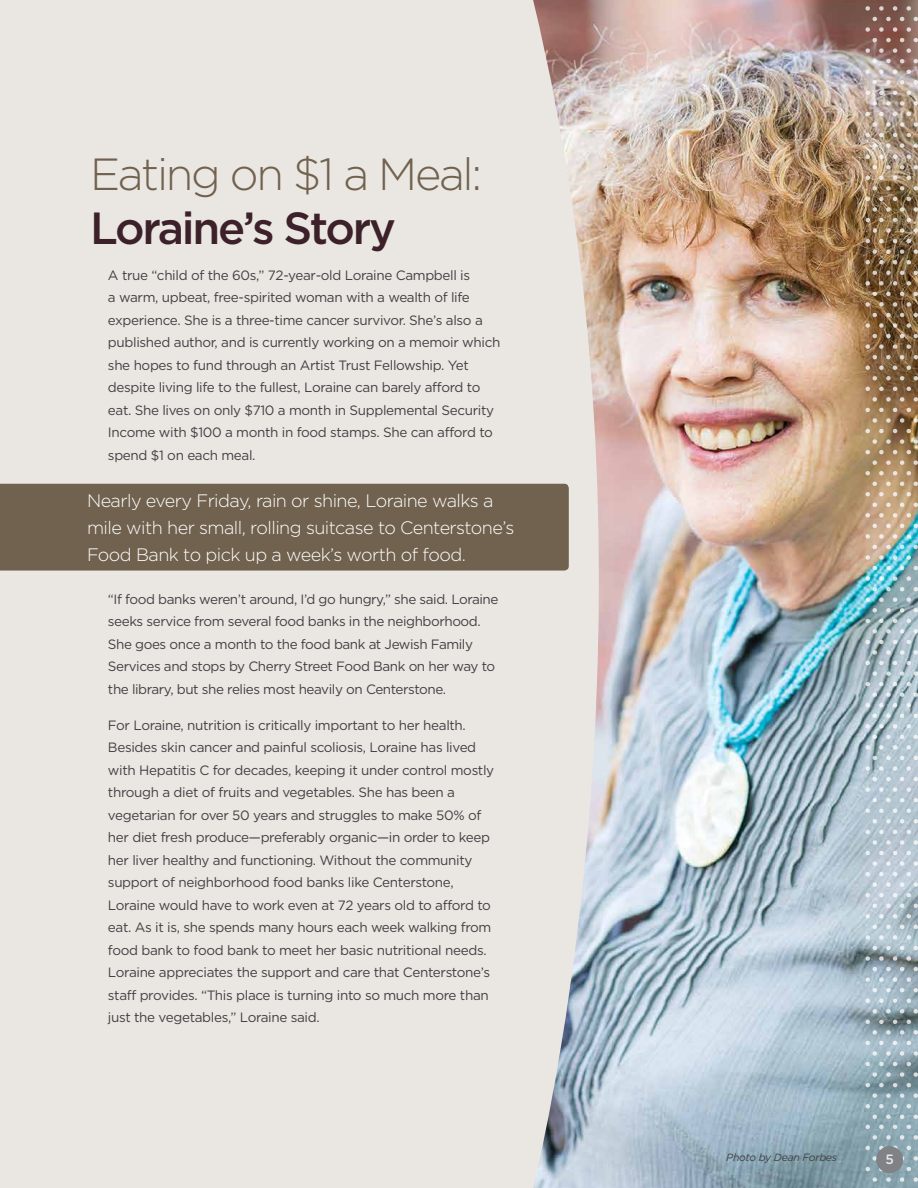
<style>
.page{position:relative;width:918px;height:1188px;background:#eae7e3}
.page>*{position:absolute;margin:0;border:0;box-sizing:border-box;transform-origin:0 0}
.t1{font:300 45px "Gotham";letter-spacing:-.05em;color:#71624f}
.t2{font:500 45px "Gotham";letter-spacing:-.05em;color:#3c212a}
.t3{font:300 18px/27px "Gotham";letter-spacing:-.03em;color:#fff}
.t4{font:13.5px/22.5px "Gotham";letter-spacing:-.025em;color:#414042}
.t5{font:500 13.5px "Gotham";color:#ebe8e6}
.t6{font:italic 10.5px "Gotham";letter-spacing:-.025em;color:#414042}
</style>
<div class="page">
<img style="left:533px;top:0;width:385px;height:1188px">
<svg style="left:864px;top:819px;width:54px;height:5px"></svg>
<svg style="left:864px;top:808px;width:54px;height:5px"></svg>
<svg style="left:864px;top:798px;width:54px;height:4px"></svg>
<svg style="left:864px;top:787px;width:54px;height:5px"></svg>
<svg style="left:864px;top:777px;width:54px;height:4px"></svg>
<svg style="left:864px;top:766px;width:54px;height:5px"></svg>
<svg style="left:864px;top:756px;width:54px;height:4px"></svg>
<svg style="left:864px;top:745px;width:54px;height:5px"></svg>
<svg style="left:864px;top:735px;width:54px;height:4px"></svg>
<svg style="left:864px;top:724px;width:54px;height:5px"></svg>
<svg style="left:864px;top:714px;width:54px;height:4px"></svg>
<svg style="left:864px;top:703px;width:54px;height:4px"></svg>
<svg style="left:864px;top:692px;width:54px;height:5px"></svg>
<svg style="left:864px;top:682px;width:54px;height:4px"></svg>
<svg style="left:864px;top:671px;width:54px;height:5px"></svg>
<svg style="left:864px;top:661px;width:54px;height:4px"></svg>
<svg style="left:864px;top:650px;width:54px;height:5px"></svg>
<svg style="left:864px;top:640px;width:54px;height:4px"></svg>
<svg style="left:864px;top:629px;width:54px;height:5px"></svg>
<svg style="left:864px;top:619px;width:54px;height:4px"></svg>
<svg style="left:864px;top:608px;width:54px;height:5px"></svg>
<svg style="left:864px;top:597px;width:54px;height:5px"></svg>
<svg style="left:864px;top:587px;width:54px;height:4px"></svg>
<svg style="left:864px;top:576px;width:54px;height:5px"></svg>
<svg style="left:864px;top:566px;width:54px;height:4px"></svg>
<svg style="left:864px;top:555px;width:54px;height:5px"></svg>
<svg style="left:864px;top:545px;width:54px;height:4px"></svg>
<svg style="left:864px;top:534px;width:54px;height:5px"></svg>
<svg style="left:864px;top:524px;width:54px;height:4px"></svg>
<svg style="left:864px;top:513px;width:54px;height:5px"></svg>
<svg style="left:864px;top:503px;width:54px;height:4px"></svg>
<svg style="left:864px;top:492px;width:54px;height:4px"></svg>
<svg style="left:864px;top:482px;width:54px;height:4px"></svg>
<svg style="left:864px;top:471px;width:54px;height:4px"></svg>
<svg style="left:864px;top:460px;width:54px;height:5px"></svg>
<svg style="left:864px;top:450px;width:54px;height:4px"></svg>
<svg style="left:864px;top:439px;width:54px;height:5px"></svg>
<svg style="left:864px;top:429px;width:54px;height:4px"></svg>
<svg style="left:864px;top:418px;width:54px;height:5px"></svg>
<svg style="left:864px;top:408px;width:54px;height:4px"></svg>
<svg style="left:864px;top:397px;width:54px;height:5px"></svg>
<svg style="left:864px;top:387px;width:54px;height:4px"></svg>
<svg style="left:864px;top:376px;width:54px;height:5px"></svg>
<svg style="left:864px;top:365px;width:54px;height:5px"></svg>
<svg style="left:864px;top:355px;width:54px;height:4px"></svg>
<svg style="left:864px;top:344px;width:54px;height:5px"></svg>
<svg style="left:864px;top:334px;width:54px;height:4px"></svg>
<svg style="left:864px;top:323px;width:54px;height:5px"></svg>
<svg style="left:864px;top:313px;width:54px;height:4px"></svg>
<svg style="left:864px;top:302px;width:54px;height:5px"></svg>
<svg style="left:864px;top:292px;width:54px;height:4px"></svg>
<svg style="left:864px;top:281px;width:54px;height:5px"></svg>
<svg style="left:864px;top:271px;width:54px;height:4px"></svg>
<svg style="left:864px;top:260px;width:54px;height:4px"></svg>
<svg style="left:864px;top:249px;width:54px;height:5px"></svg>
<svg style="left:864px;top:239px;width:54px;height:4px"></svg>
<svg style="left:864px;top:228px;width:54px;height:5px"></svg>
<svg style="left:864px;top:218px;width:54px;height:4px"></svg>
<svg style="left:864px;top:207px;width:54px;height:5px"></svg>
<svg style="left:864px;top:197px;width:54px;height:4px"></svg>
<svg style="left:864px;top:186px;width:54px;height:5px"></svg>
<svg style="left:864px;top:176px;width:54px;height:4px"></svg>
<svg style="left:864px;top:165px;width:54px;height:5px"></svg>
<svg style="left:864px;top:154px;width:54px;height:5px"></svg>
<svg style="left:864px;top:1115px;width:54px;height:4px"></svg>
<svg style="left:864px;top:1104px;width:54px;height:4px"></svg>
<svg style="left:864px;top:1093px;width:54px;height:5px"></svg>
<svg style="left:864px;top:1083px;width:54px;height:4px"></svg>
<svg style="left:864px;top:1072px;width:54px;height:5px"></svg>
<svg style="left:864px;top:1062px;width:54px;height:4px"></svg>
<svg style="left:864px;top:1051px;width:54px;height:5px"></svg>
<svg style="left:864px;top:1041px;width:54px;height:4px"></svg>
<svg style="left:864px;top:1030px;width:54px;height:5px"></svg>
<svg style="left:864px;top:1020px;width:54px;height:4px"></svg>
<svg style="left:864px;top:1009px;width:54px;height:5px"></svg>
<svg style="left:864px;top:998px;width:54px;height:5px"></svg>
<svg style="left:864px;top:988px;width:54px;height:4px"></svg>
<svg style="left:864px;top:977px;width:54px;height:5px"></svg>
<svg style="left:864px;top:967px;width:54px;height:4px"></svg>
<svg style="left:864px;top:956px;width:54px;height:5px"></svg>
<svg style="left:864px;top:946px;width:54px;height:4px"></svg>
<svg style="left:864px;top:935px;width:54px;height:5px"></svg>
<svg style="left:864px;top:925px;width:54px;height:4px"></svg>
<svg style="left:864px;top:914px;width:54px;height:5px"></svg>
<svg style="left:864px;top:904px;width:54px;height:4px"></svg>
<svg style="left:864px;top:893px;width:54px;height:4px"></svg>
<svg style="left:864px;top:882px;width:54px;height:5px"></svg>
<svg style="left:864px;top:872px;width:54px;height:4px"></svg>
<svg style="left:864px;top:861px;width:54px;height:5px"></svg>
<svg style="left:864px;top:851px;width:54px;height:4px"></svg>
<svg style="left:864px;top:840px;width:54px;height:5px"></svg>
<svg style="left:864px;top:830px;width:54px;height:4px"></svg>
<svg style="left:864px;top:1177px;width:54px;height:11px"></svg>
<svg style="left:864px;top:1167px;width:54px;height:4px"></svg>
<svg style="left:864px;top:1156px;width:54px;height:5px"></svg>
<svg style="left:864px;top:1146px;width:54px;height:4px"></svg>
<svg style="left:864px;top:1135px;width:54px;height:5px"></svg>
<svg style="left:864px;top:1125px;width:54px;height:4px"></svg>
<svg style="left:864px;top:143px;width:54px;height:5px"></svg>
<svg style="left:864px;top:133px;width:54px;height:4px"></svg>
<svg style="left:864px;top:122px;width:54px;height:5px"></svg>
<svg style="left:864px;top:112px;width:54px;height:4px"></svg>
<svg style="left:864px;top:101px;width:54px;height:5px"></svg>
<svg style="left:864px;top:91px;width:54px;height:4px"></svg>
<svg style="left:864px;top:80px;width:54px;height:5px"></svg>
<svg style="left:864px;top:69px;width:54px;height:5px"></svg>
<svg style="left:864px;top:59px;width:54px;height:4px"></svg>
<svg style="left:864px;top:48px;width:54px;height:5px"></svg>
<svg style="left:864px;top:38px;width:54px;height:4px"></svg>
<svg style="left:864px;top:27px;width:54px;height:5px"></svg>
<svg style="left:864px;top:17px;width:54px;height:4px"></svg>
<svg style="left:864px;top:0;width:54px;height:11px"></svg>
<div style="left:876px;top:1146px;width:27px;height:27px;background:#808285;border-radius:50%"></div>
<div style="left:0;top:484px;width:569px;height:87px;background:#71624f"></div>
<h1 class="t1" style="left:90px;top:150px;width:394px">Eating on $1 a Meal:</h1>
<h1 class="t2" style="left:90px;top:203px;width:307px">Loraine’s Story</h1>
<p class="t4" style="left:108px;top:264px;width:394px">A true “child of the 60s,” 72-year-old Loraine Campbell is<br>a warm, upbeat, free-spirited woman with a wealth of life experience. She is a three-time cancer survivor. She’s also a published author, and is currently working on a memoir which she hopes to fund through an Artist Trust Fellowship. Yet despite living life to the fullest, Loraine can barely afford to eat. She lives on only $710 a month in Supplemental Security<br>I ncome with $100 a month in food stamps. She can afford to spend $1 on each meal.</p>
<h2 class="t3" style="left:87px;top:487px;width:429px">Nearly every Friday, rain or shine, Loraine walks a mile with her small, rolling suitcase to Centerstone’s<br>Food Bank to pick up a week’s worth of food.</h2>
<p class="t4" style="left:108px;top:588px;width:392px">“If food banks weren’t around, I’d go hungry,” she said. Loraine seeks service from several food banks in the neighborhood.<br>She goes once a month to the food bank at Jewish Family Services and stops by Cherry Street Food Bank on her way to the library, but she relies most heavily on Centerstone.</p>
<p class="t4" style="left:108px;top:714px;width:388px">For Loraine, nutrition is critically important to her health.<br>Besides skin cancer and painful scoliosis, Loraine has lived with Hepatitis C for decades, keeping it under control mostly through a diet of fruits and vegetables. She has been a vegetarian for over 50 years and struggles to make 50% of her diet fresh produce—preferably organic—in order to keep her liver healthy and functioning. Without the community support of neighborhood food banks like Centerstone, Loraine would have to work even at 72 years old to afford to eat. As it is, she spends many hours each week walking from food bank to food bank to meet her basic nutritional needs.<br>Loraine appreciates the support and care that Centerstone’s staff provides. “This place is turning into so much more than just the vegetables,” Loraine said.</p>
<p class="t6" style="left:726px;top:1152px;width:112px">Photo by Dean Forbes</p>
<p class="t5" style="left:886px;top:1152px;width:10px">5</p>
</div>
